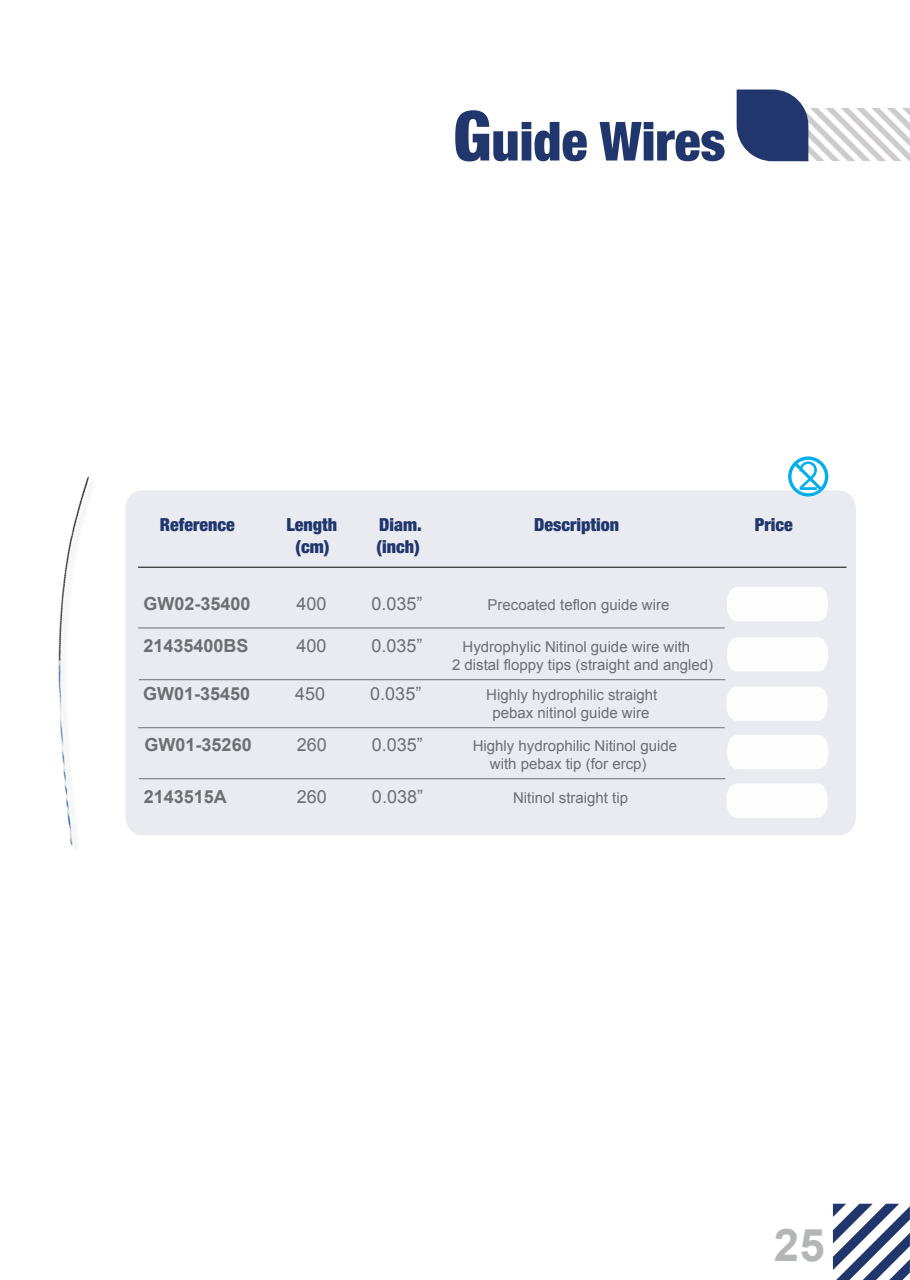
<style>
.page{position:relative;width:910px;height:1280px;background:#fff}
.page>*{position:absolute;margin:0;border:0;box-sizing:border-box;transform-origin:0 0}
.t1{font:900 condensed 54px "Helvetica Neue LT Std";color:#20366d}
.t2{font:700 45px "Arial";color:#b4b6b6}
.t3{font:700 18px "Arial";color:#6e6f72}
.t4{font:900 condensed 18px "Helvetica Neue LT Std";color:#20366d}
.t5{font:18px "Arial";color:#6e6f72}
.t6{font:15px/18px "Arial";color:#6e6f72}
.s1{font-size:69px}
</style>
<div class="page">
<svg style="left:833px;top:1204px;width:77px;height:76px"></svg>
<svg style="left:737px;top:90px;width:173px;height:71px"></svg>
<div style="left:125px;top:490px;width:731px;height:345px;background:#e9ebf0;border-radius:18px"></div>
<div style="left:727px;top:587px;width:101px;height:34px;background:#fdfdfd"></div>
<div style="left:727px;top:637px;width:101px;height:35px;background:#fdfdfd"></div>
<hr style="left:138px;top:567px;width:708px;height:1px;background:#040503">
<div style="left:727px;top:687px;width:101px;height:34px;background:#fdfdfd"></div>
<div style="left:727px;top:784px;width:101px;height:34px;background:#fdfdfd"></div>
<div style="left:727px;top:735px;width:101px;height:34px;background:#fdfdfd"></div>
<img style="left:58px;top:477px;width:212px;height:369px">
<svg style="left:788px;top:456px;width:40px;height:41px"></svg>
<h1 class="t1" style="left:453px;top:108px;width:274px"><span class="s1">G</span>uide Wires</h1>
<p class="t4" style="left:160px;top:513px;width:76px">Reference</p>
<p class="t4" style="left:286px;top:513px;width:52px">Length</p>
<p class="t4" style="left:379px;top:513px;width:44px">Diam.</p>
<p class="t4" style="left:534px;top:513px;width:86px">Description</p>
<p class="t4" style="left:755px;top:513px;width:39px">Price</p>
<p class="t4" style="left:296px;top:535px;width:35px">(cm)</p>
<p class="t4" style="left:376px;top:535px;width:45px">(inch)</p>
<p class="t3" style="left:143px;top:593px;width:109px">GW02-35400</p>
<p class="t5" style="left:297px;top:593px;width:32px">400</p>
<p class="t5" style="left:372px;top:593px;width:53px">0.035”</p>
<p class="t6" style="left:488px;top:595px;width:183px">Precoated teflon guide wire</p>
<p class="t3" style="left:143px;top:635px;width:107px">21435400BS</p>
<p class="t5" style="left:296px;top:635px;width:32px">400</p>
<p class="t5" style="left:372px;top:635px;width:53px">0.035”</p>
<p class="t6" style="left:452px;top:637px;width:262px;text-indent:11px">Hydrophylic Nitinol guide wire with<br>2 distal floppy tips (straight and angled)</p>
<p class="t3" style="left:143px;top:684px;width:109px">GW01-35450</p>
<p class="t5" style="left:295px;top:684px;width:32px">450</p>
<p class="t5" style="left:370px;top:684px;width:53px">0.035”</p>
<p class="t6" style="left:486px;top:686px;width:172px;text-align:center">Highly hydrophilic straight pebax nitinol guide wire</p>
<p class="t3" style="left:145px;top:735px;width:109px">GW01-35260</p>
<p class="t5" style="left:297px;top:735px;width:32px">260</p>
<p class="t5" style="left:372px;top:735px;width:53px">0.035”</p>
<p class="t6" style="left:490px;top:737px;width:189px;text-indent:-17px">Highly hydrophilic Nitinol guide with pebax tip (for ercp)</p>
<p class="t3" style="left:144px;top:787px;width:85px">2143515A</p>
<p class="t5" style="left:297px;top:787px;width:32px">260</p>
<p class="t5" style="left:372px;top:787px;width:53px">0.038”</p>
<p class="t6" style="left:513px;top:789px;width:117px">Nitinol straight tip</p>
<h2 class="t2" style="left:774px;top:1220px;width:52px">25</h2>
</div>
